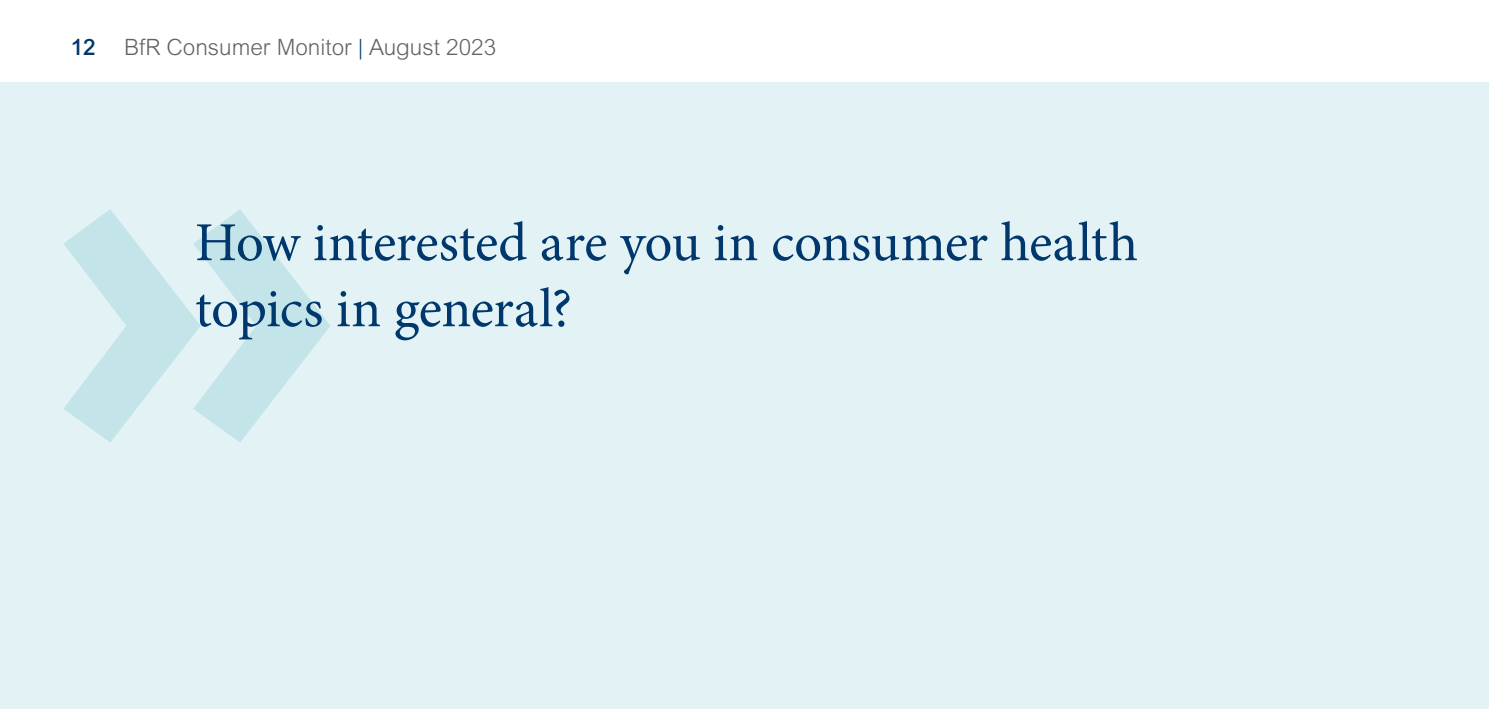
<style>
.page{position:relative;width:1489px;height:709px;background:#fff}
.page>*{position:absolute;margin:0;border:0;box-sizing:border-box;transform-origin:0 0}
.t1{font:900 375px "Meta OT";color:#c3e4e9}
.t2{font:55px/66px "Minion Pro";letter-spacing:-.01em;color:#00386d}
.t3{font:300 22.5px "Arial MT Pro";color:#646363}
.t4{font:500 22.5px "Arial MT Pro";color:#00386d}
.s1{color:#00386d}
</style>
<div class="page">
<div style="left:0;top:82px;width:1488px;height:627px;background:#e3f2f5"></div>
<p class="t4" style="left:71px;top:34px;width:26px">12</p>
<p class="t3" style="left:124px;top:33px;width:374px">BfR Consumer Monitor <span class="s1">|</span> August 2023</p>
<h1 class="t1" style="left:46px;top:80px;width:302px">&gt;&gt;</h1>
<h1 class="t2" style="left:195px;top:210px;width:944px">How interested are you in consumer health topics in general?</h1>
</div>
